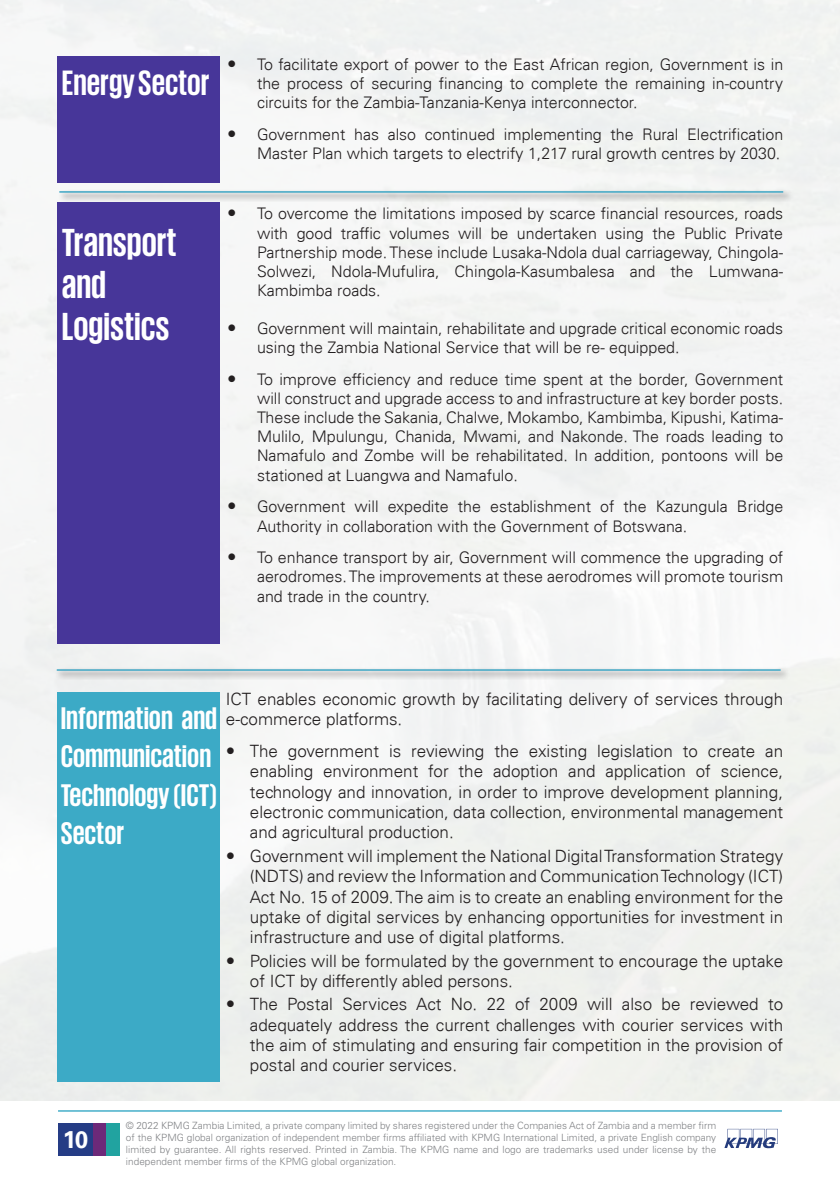
<style>
.page{position:relative;width:840px;height:1191px;background:#fff}
.page>*{position:absolute;margin:0;border:0;box-sizing:border-box;transform-origin:0 0}
.t1{font:700 40px/42px "KPMG";color:#fff}
.t2{font:700 36px "KPMG";color:#fff}
.t3{font:700 32px/38.4px "KPMG";color:#fff}
.t4{font:700 24px "Univers 65";color:#fff}
.t5{font:300 17px/20.4px "Univers 45";color:#231f20;text-align:justify}
.List_Paragraph{font:300 16px/19.2px "Univers 45";color:#231f20;text-align:justify}
.t6{font:300 10px/12px "Univers LT Std";color:#808285;text-align:justify}
</style>
<div class="page">
<div style="left:58px;top:1123px;width:34px;height:32px;background:#253c85"></div>
<div style="left:93px;top:1123px;width:13px;height:32px;background:#6d2979"></div>
<div style="left:106px;top:1123px;width:13px;height:32px;background:#21a3a0"></div>
<svg style="left:724px;top:1128px;width:53px;height:20px"></svg>
<hr style="left:58px;top:1110px;width:723px;height:1px;background:#3caac6">
<div style="left:0;top:0;width:839px;height:1100px;background:#f3f4f3"></div>
<div style="left:57px;top:692px;width:162px;height:389px;background:#3caac6"></div>
<div style="left:57px;top:57px;width:162px;height:126px;background:#473699"></div>
<div style="left:57px;top:202px;width:162px;height:441px;background:#473699"></div>
<div style="left:58px;top:189px;width:734px;height:13px;background:#231f20;opacity:.75"></div>
<hr style="left:59px;top:191px;width:723px;height:2px;background:#4aabc7">
<div style="left:55px;top:667px;width:735px;height:13px;background:#231f20;opacity:.75"></div>
<hr style="left:57px;top:669px;width:723px;height:2px;background:#4aabc7">
<svg style="left:227px;top:747px;width:7px;height:7px"></svg>
<svg style="left:227px;top:852px;width:7px;height:7px"></svg>
<svg style="left:227px;top:957px;width:7px;height:6px"></svg>
<svg style="left:227px;top:1000px;width:7px;height:7px"></svg>
<svg style="left:228px;top:60px;width:7px;height:7px"></svg>
<svg style="left:228px;top:130px;width:7px;height:7px"></svg>
<svg style="left:228px;top:210px;width:7px;height:6px"></svg>
<svg style="left:228px;top:324px;width:7px;height:7px"></svg>
<svg style="left:228px;top:375px;width:7px;height:7px"></svg>
<svg style="left:228px;top:503px;width:7px;height:6px"></svg>
<svg style="left:228px;top:553px;width:7px;height:7px"></svg>
<p class="t2" style="left:62px;top:65px;width:149px">Energy Sector</p>
<p class="t1" style="left:62px;top:220px;width:116px">Transport and<br>Logistics</p>
<p class="List_Paragraph" style="left:257px;top:55px;width:527px">To facilitate export of power to the East African region, Government is in the process of securing financing to complete the remaining in-country circuits for the Zambia-Tanzania-Kenya interconnector.</p>
<p class="List_Paragraph" style="left:257px;top:125px;width:527px">Government has also continued implementing the Rural Electrification<br>Master Plan which targets to electrify 1,217 rural growth centres by 2030.</p>
<p class="List_Paragraph" style="left:257px;top:204px;width:527px">To overcome the limitations imposed by scarce financial resources, roads with good traffic volumes will be undertaken using the Public Private Partnership mode. These include Lusaka-Ndola dual carriageway, Chingola-Solwezi, Ndola-Mufulira, Chingola-Kasumbalesa and the Lumwana-Kambimba roads.</p>
<p class="List_Paragraph" style="left:257px;top:318px;width:527px">Government will maintain, rehabilitate and upgrade critical economic roads using the Zambia National Service that will be re- equipped.</p>
<p class="List_Paragraph" style="left:257px;top:369px;width:527px">To improve efficiency and reduce time spent at the border, Government will construct and upgrade access to and infrastructure at key border posts.<br>These include the Sakania, Chalwe, Mokambo, Kambimba, Kipushi, Katima-Mulilo, Mpulungu, Chanida, Mwami, and Nakonde. The roads leading to Namafulo and Zombe will be rehabilitated. In addition, pontoons will be stationed at Luangwa and Namafulo.</p>
<p class="List_Paragraph" style="left:257px;top:497px;width:527px">Government will expedite the establishment of the Kazungula Bridge<br>Authority in collaboration with the Government of Botswana.</p>
<p class="List_Paragraph" style="left:257px;top:548px;width:527px">To enhance transport by air, Government will commence the upgrading of aerodromes. The improvements at these aerodromes will promote tourism and trade in the country.</p>
<p class="t3" style="left:61px;top:698px;width:158px">Information and<br>Communication<br>Technology (ICT)<br>Sector</p>
<p class="t5" style="left:226px;top:688px;width:558px">ICT enables economic growth by facilitating delivery of services through e-commerce platforms.</p>
<p class="t5" style="left:250px;top:740px;width:534px">The government is reviewing the existing legislation to create an enabling environment for the adoption and application of science, technology and innovation, in order to improve development planning, electronic communication, data collection, environmental management and agricultural production.</p>
<p class="t5" style="left:250px;top:845px;width:534px">Government will implement the National Digital Transformation Strategy (NDTS) and review the Information and Communication Technology (ICT)<br>Act No. 15 of 2009. The aim is to create an enabling environment for the uptake of digital services by enhancing opportunities for investment in infrastructure and use of digital platforms.</p>
<p class="t5" style="left:250px;top:950px;width:534px">Policies will be formulated by the government to encourage the uptake of ICT by differently abled persons.</p>
<p class="t5" style="left:250px;top:994px;width:534px">The Postal Services Act No. 22 of 2009 will also be reviewed to adequately address the current challenges with courier services with the aim of stimulating and ensuring fair competition in the provision of postal and courier services.</p>
<h3 class="t4" style="left:63px;top:1125px;width:27px">10</h3>
<p class="t6" style="left:126px;top:1119px;width:591px">© 2022 KPMG Zambia Limited, a private company limited by shares registered under the Companies Act of Zambia and a member firm of the KPMG global organization of independent member firms affiliated with KPMG International Limited, a private English company limited by guarantee. All rights reserved. Printed in Zambia. The KPMG name and logo are trademarks used under license by the independent member firms of the KPMG global organization.</p>
</div>
